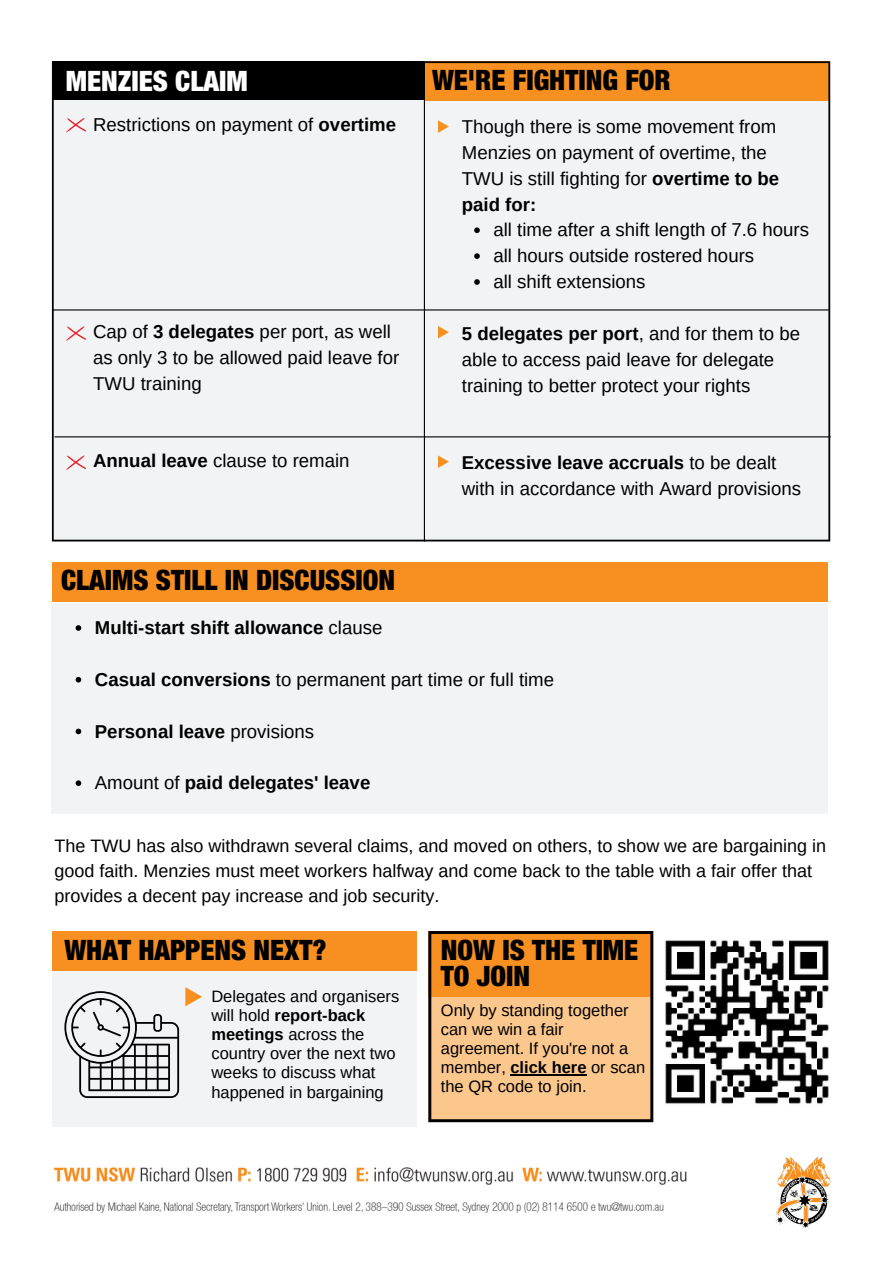
<style>
.page{position:relative;width:893px;height:1264px;background:#fff}
.page>*{position:absolute;margin:0;border:0;box-sizing:border-box;transform-origin:0 0}
.t1{font:900 condensed 28.05px/25.8px "Helvetica Neue LT Std";color:#000}
.t2{font:900 condensed 28.05px "Helvetica Neue LT Std";color:#fff}
.t3{font:18.6px/25.8px "Arimo";color:#000}
.t4{font:700 18.6px "Arimo";color:#000}
.t5{font:18px/24.8px "Arimo";color:#000}
.t6{font:16.5px/19px "Arimo";color:#000}
.s1{font-weight:700}
.s2{font-weight:400}
</style>
<div class="page">
<div style="left:52px;top:971px;width:364px;height:155px;background:#f1f3f4"></div>
<div style="left:52px;top:931px;width:364px;height:39px;background:#f79020"></div>
<svg style="left:185px;top:987px;width:17px;height:19px"></svg>
<svg style="left:64px;top:991px;width:115px;height:106px"></svg>
<img style="left:775px;top:1157px;width:56px;height:72px">
<img style="left:53px;top:1167px;width:634px;height:46px">
<svg style="left:52px;top:61px;width:778px;height:480px;fill:#f1f3f4"></svg>
<svg style="left:474px;top:227px;width:6px;height:6px"></svg>
<svg style="left:474px;top:253px;width:6px;height:6px"></svg>
<svg style="left:474px;top:279px;width:6px;height:6px"></svg>
<svg style="left:66px;top:326px;width:20px;height:15px"></svg>
<hr style="left:53px;top:309px;width:775px;height:1px;background:#000">
<hr style="left:424px;top:61px;width:1px;height:480px;background:#000">
<div style="left:52px;top:562px;width:775px;height:39px;background:#f79020"></div>
<div style="left:52px;top:603px;width:775px;height:210px;background:#f1f3f4"></div>
<hr style="left:55px;top:436px;width:775px;height:1px;background:#000">
<svg style="left:66px;top:455px;width:20px;height:15px"></svg>
<svg style="left:438px;top:326px;width:11px;height:12px"></svg>
<svg style="left:438px;top:455px;width:11px;height:13px"></svg>
<img style="left:665px;top:940px;width:164px;height:164px">
<svg style="left:428px;top:931px;width:225px;height:191px;background:#edab62"></svg>
<hr style="left:519px;top:1074px;width:67px;height:1px;background:#000">
<svg style="left:76px;top:625px;width:5px;height:5px"></svg>
<svg style="left:76px;top:677px;width:5px;height:5px"></svg>
<svg style="left:76px;top:728px;width:5px;height:6px"></svg>
<svg style="left:76px;top:780px;width:5px;height:6px"></svg>
<h1 class="t2" style="left:66px;top:71px;width:183px">MENZIES CLAIM</h1>
<h1 class="t1" style="left:432px;top:71px;width:240px">WE'RE FIGHTING FOR</h1>
<p class="t3" style="left:93px;top:112px;width:304px">Restrictions on payment of <span class="s1">overtime</span></p>
<p class="t3" style="left:462px;top:114px;width:319px">Though there is some movement from<br>Menzies on payment of overtime, the<br>TWU is still fighting for <span class="s1">overtime to be paid for:</span></p>
<p class="t3" style="left:493px;top:217px;width:317px">all time after a shift length of 7.6 hours all hours outside rostered hours<br>all shift extensions</p>
<p class="t3" style="left:93px;top:319px;width:308px">Cap of <span class="s1">3 delegates</span> per port, as well as only 3 to be allowed paid leave for<br>TWU training</p>
<p class="t3" style="left:462px;top:320px;width:340px"><span class="s1">5 delegates per port</span>, and for them to be able to access paid leave for delegate training to better protect your rights</p>
<p class="t3" style="left:93px;top:448px;width:258px"><span class="s1">Annual leave</span> clause to remain</p>
<p class="t3" style="left:462px;top:450px;width:341px"><span class="s1">Excessive leave accruals</span> to be dealt with in accordance with Award provisions</p>
<h1 class="t1" style="left:61px;top:571px;width:335px">CLAIMS STILL IN DISCUSSION</h1>
<p class="t4" style="left:95px;top:617px;width:289px">Multi-start shift allowance <span class="s2">clause</span></p>
<p class="t3" style="left:95px;top:666px;width:460px"><span class="s1">Casual conversions</span> to permanent part time or full time</p>
<p class="t4" style="left:95px;top:720px;width:221px">Personal leave <span class="s2">provisions</span></p>
<p class="t4" style="left:95px;top:772px;width:277px"><span class="s2">Amount of</span> paid delegates' leave</p>
<p class="t5" style="left:55px;top:833px;width:773px">The TWU has also withdrawn several claims, and moved on others, to show we are bargaining in good faith. Menzies must meet workers halfway and come back to the table with a fair offer that provides a decent pay increase and job security.</p>
<h1 class="t1" style="left:64px;top:941px;width:263px">WHAT HAPPENS NEXT?</h1>
<p class="t6" style="left:211px;top:986px;width:189px">Delegates and organisers will hold <span class="s1">report-back meetings</span> across the country over the next two weeks to discuss what happened in bargaining</p>
<h1 class="t1" style="left:441px;top:941px;width:199px">NOW IS THE TIME<br>TO JOIN</h1>
<p class="t6" style="left:441px;top:1000px;width:206px">Only by standing together can we win a fair agreement. If you're not a member, <span class="s1">click here</span> or scan the QR code to join.</p>
</div>
